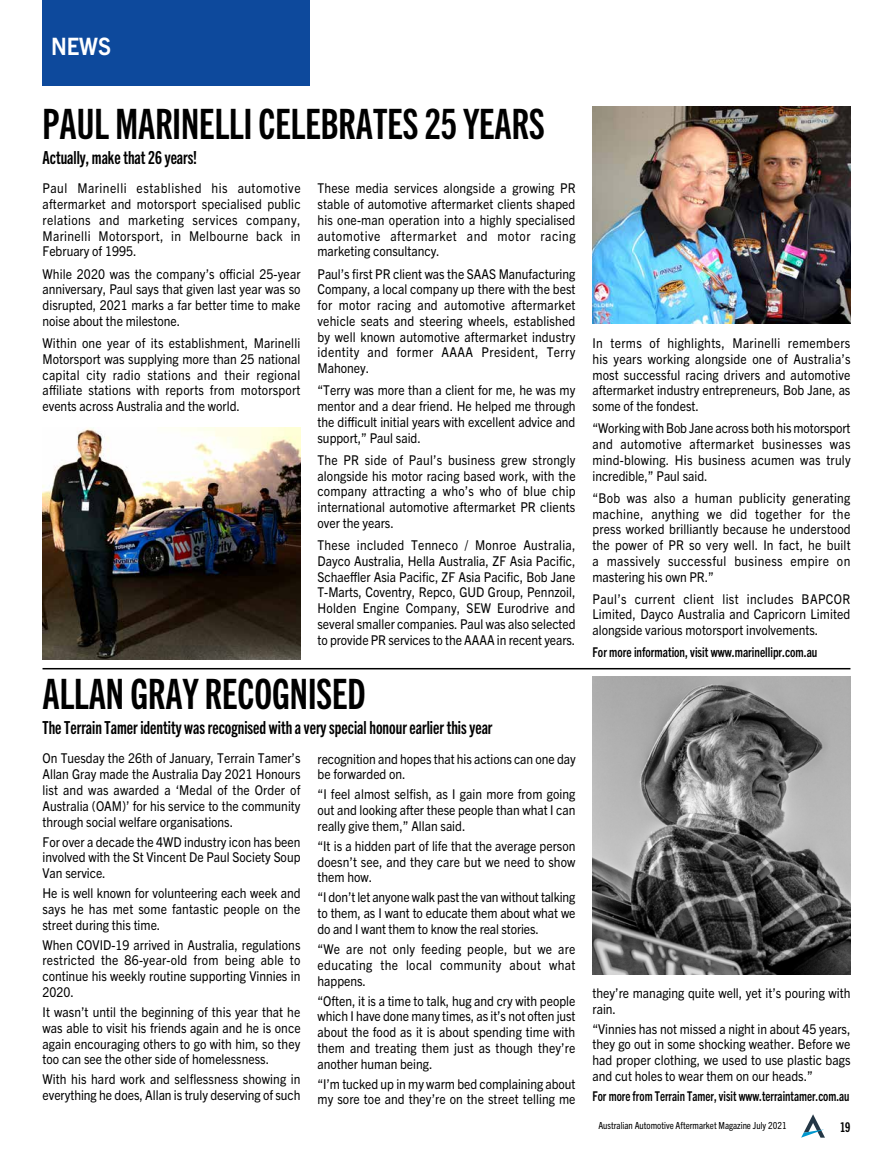
<style>
.page{position:relative;width:893px;height:1170px;background:#fff}
.page>*{position:absolute;margin:0;border:0;box-sizing:border-box;transform-origin:0 0}
.t1{font:42px "Trade Gothic Next LT Pro Bd Cm";color:#000}
.t2{font:700 24px "Trade Gothic Next LT Pro";color:#fff;scale:.9 1}
.t3{font:18px "Trade Gothic Next LT Pro Bd Cm";color:#000}
.t4{font:13.5px/15.8px "Trade Gothic Next LT Pro";color:#000;text-align:justify;scale:.9 1}
.t5{font:700 condensed 13.5px "Trade Gothic Next LT Pro";color:#000;scale:.87 1}
.t6{font:700 condensed 13.5px "Trade Gothic Next LT Pro";color:#000;scale:.9 1}
.t7{font:13.5px "Trade Gothic Next LT Pro Bd Cm";color:#000}
.t8{font:condensed 9.75px "Trade Gothic Next LT Pro";color:#000}
</style>
<div class="page">
<svg style="left:801px;top:1114px;width:24px;height:23px"></svg>
<div style="left:43px;top:0;width:267px;height:85px;background:#0d499c"></div>
<hr style="left:43px;top:668px;width:807px;height:1px;background:#000">
<img style="left:592px;top:106px;width:258px;height:217px">
<img style="left:43px;top:427px;width:257px;height:232px">
<img style="left:592px;top:676px;width:258px;height:298px">
<h2 class="t2" style="left:51px;top:29px;width:68px">NEWS</h2>
<h1 class="t1" style="left:43px;top:96px;width:504px">PAUL MARINELLI CELEBRATES 25 YEARS</h1>
<h3 class="t3" style="left:43px;top:145px;width:156px">Actually, make that 26 years!</h3>
<p class="t4" style="left:43px;top:180px;width:288px">Paul Marinelli established his automotive aftermarket and motorsport specialised public relations and marketing services company, Marinelli Motorsport, in Melbourne back in February of 1995.</p>
<p class="t4" style="left:43px;top:265px;width:288px">While 2020 was the company’s official 25-year anniversary, Paul says that given last year was so disrupted, 2021 marks a far better time to make noise about the milestone.</p>
<p class="t4" style="left:43px;top:334px;width:288px">Within one year of its establishment, Marinelli Motorsport was supplying more than 25 national capital city radio stations and their regional affiliate stations with reports from motorsport events across Australia and the world.</p>
<p class="t4" style="left:317px;top:180px;width:288px">These media services alongside a growing PR stable of automotive aftermarket clients shaped his one-man operation into a highly specialised automotive aftermarket and motor racing marketing consultancy.</p>
<p class="t4" style="left:317px;top:265px;width:288px">Paul’s first PR client was the SAAS Manufacturing Company, a local company up there with the best for motor racing and automotive aftermarket vehicle seats and steering wheels, established by well known automotive aftermarket industry identity and former AAAA President, Terry Mahoney.</p>
<p class="t4" style="left:317px;top:381px;width:288px">“Terry was more than a client for me, he was my mentor and a dear friend. He helped me through the difficult initial years with excellent advice and support,” Paul said.</p>
<p class="t4" style="left:317px;top:451px;width:288px">The PR side of Paul’s business grew strongly alongside his motor racing based work, with the company attracting a who’s who of blue chip international automotive aftermarket PR clients over the years.</p>
<p class="t4" style="left:317px;top:536px;width:288px">These included Tenneco / Monroe Australia, Dayco Australia, Hella Australia, ZF Asia Pacific, Schaeffler Asia Pacific, ZF Asia Pacific, Bob Jane T-Marts, Coventry, Repco, GUD Group, Pennzoil, Holden Engine Company, SEW Eurodrive and several smaller companies. Paul was also selected to provide PR services to the AAAA in recent years.</p>
<h1 class="t1" style="left:43px;top:665px;width:325px">ALLAN GRAY RECOGNISED</h1>
<h3 class="t3" style="left:43px;top:715px;width:451px">The Terrain Tamer identity was recognised with a very special honour earlier this year</h3>
<p class="t4" style="left:43px;top:749px;width:288px">On Tuesday the 26th of January, Terrain Tamer’s Allan Gray made the Australia Day 2021 Honours list and was awarded a ‘Medal of the Order of Australia (OAM)’ for his service to the community through social welfare organisations.</p>
<p class="t4" style="left:43px;top:832px;width:288px">For over a decade the 4WD industry icon has been involved with the St Vincent De Paul Society Soup Van service.</p>
<p class="t4" style="left:43px;top:884px;width:288px">He is well known for volunteering each week and says he has met some fantastic people on the street during this time.</p>
<p class="t4" style="left:43px;top:935px;width:288px">When COVID-19 arrived in Australia, regulations restricted the 86-year-old from being able to continue his weekly routine supporting Vinnies in 2020.</p>
<p class="t4" style="left:43px;top:1003px;width:288px">It wasn’t until the beginning of this year that he was able to visit his friends again and he is once again encouraging others to go with him, so they too can see the other side of homelessness.</p>
<p class="t4" style="left:43px;top:1070px;width:288px">With his hard work and selflessness showing in everything he does, Allan is truly deserving of such</p>
<p class="t4" style="left:317px;top:749px;width:288px">recognition and hopes that his actions can one day be forwarded on.</p>
<p class="t4" style="left:317px;top:785px;width:288px">“I feel almost selfish, as I gain more from going out and looking after these people than what I can really give them,” Allan said.</p>
<p class="t4" style="left:317px;top:837px;width:288px">“It is a hidden part of life that the average person doesn’t see, and they care but we need to show them how.</p>
<p class="t4" style="left:317px;top:888px;width:288px">“I don’t let anyone walk past the van without talking to them, as I want to educate them about what we do and I want them to know the real stories.</p>
<p class="t4" style="left:317px;top:940px;width:288px">“We are not only feeding people, but we are educating the local community about what happens.</p>
<p class="t4" style="left:317px;top:991px;width:288px">“Often, it is a time to talk, hug and cry with people which I have done many times, as it’s not often just about the food as it is about spending time with them and treating them just as though they’re another human being.</p>
<p class="t4" style="left:317px;top:1074px;width:288px">“I’m tucked up in my warm bed complaining about my sore toe and they’re on the street telling me</p>
<p class="t4" style="left:592px;top:334px;width:288px">In terms of highlights, Marinelli remembers his years working alongside one of Australia’s most successful racing drivers and automotive aftermarket industry entrepreneurs, Bob Jane, as some of the fondest.</p>
<p class="t4" style="left:592px;top:419px;width:288px">“Working with Bob Jane across both his motorsport and automotive aftermarket businesses was mind-blowing. His business acumen was truly incredible,” Paul said.</p>
<p class="t4" style="left:592px;top:489px;width:288px">“Bob was also a human publicity generating machine, anything we did together for the press worked brilliantly because he understood the power of PR so very well. In fact, he built a massively successful business empire on mastering his own PR.”</p>
<p class="t4" style="left:592px;top:590px;width:288px">Paul’s current client list includes BAPCOR Limited, Dayco Australia and Capricorn Limited alongside various motorsport involvements.</p>
<p class="t6" style="left:592px;top:643px;width:251px">For more information, visit www.marinellipr.com.au</p>
<p class="t4" style="left:592px;top:984px;width:288px">they’re managing quite well, yet it’s pouring with rain.</p>
<p class="t4" style="left:592px;top:1019px;width:288px">“Vinnies has not missed a night in about 45 years, they go out in some shocking weather. Before we had proper clothing, we used to use plastic bags and cut holes to wear them on our heads.”</p>
<p class="t5" style="left:592px;top:1086px;width:297px">For more from Terrain Tamer, visit www.terraintamer.com.au</p>
<p class="t8" style="left:598px;top:1118px;width:190px">Australian Automotive Aftermarket Magazine July 2021</p>
<p class="t7" style="left:840px;top:1117px;width:12px">19</p>
</div>
